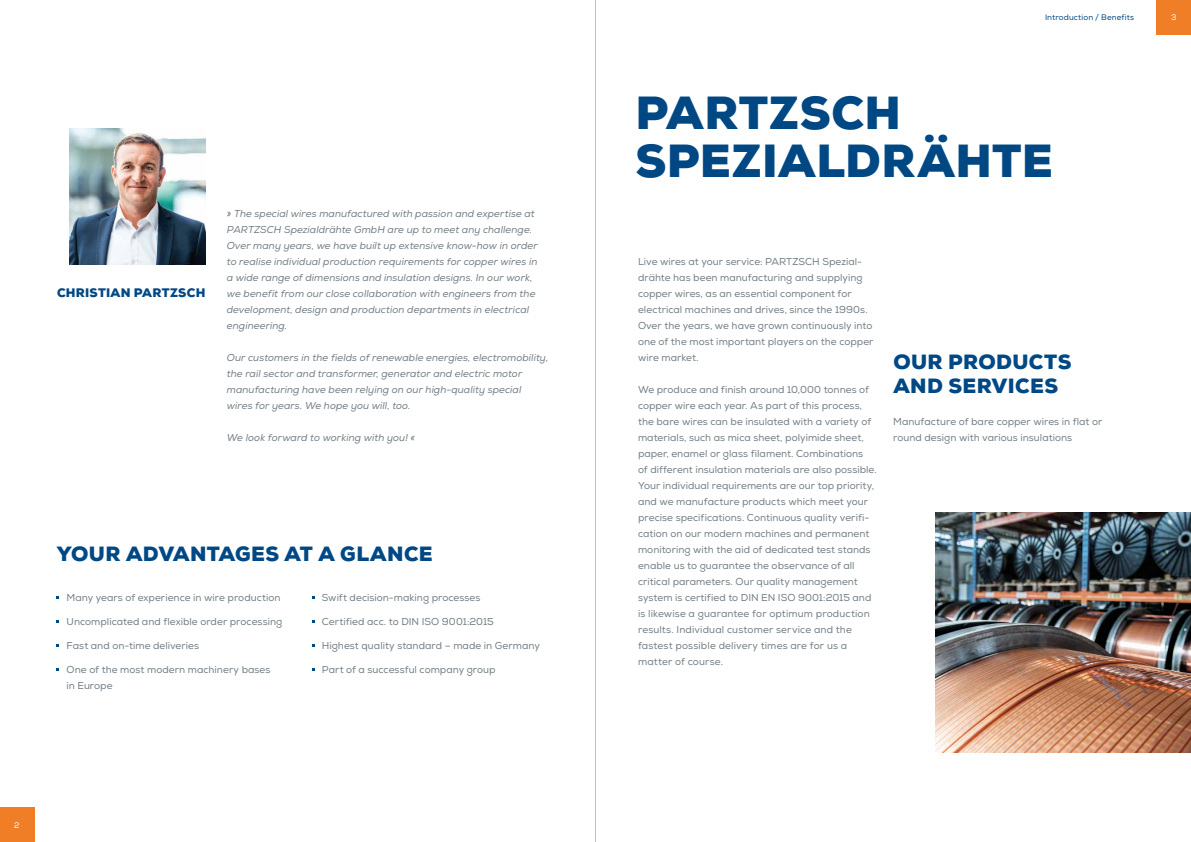
<style>
.page{position:relative;width:1191px;height:842px;background:#fff}
.page>*{position:absolute;margin:0;border:0;box-sizing:border-box;transform-origin:0 0}
.t1{font:900 45px/48px "Nexa";letter-spacing:.01em;color:#004884}
.t2{font:900 20px/24px "Nexa";letter-spacing:.02em;color:#004884}
.t3{font:900 12px "Nexa";letter-spacing:.02em;color:#004884}
.t4{font:10px/16px "Nexa";letter-spacing:.005em;color:#717e86}
.t5{font:italic 10px/16px "Nexa";letter-spacing:.005em;color:#717e86}
.t6{font:8px "Nexa";letter-spacing:.015em;color:#004884}
.t7{font:8px "Nexa";color:#fff}
</style>
<div class="page">
<div style="left:0;top:808px;width:34px;height:34px;background:#ef7e26"></div>
<div style="left:1157px;top:0;width:34px;height:34px;background:#ef7e26"></div>
<img style="left:69px;top:129px;width:137px;height:136px">
<img style="left:935px;top:513px;width:256px;height:240px">
<hr style="left:595px;top:0;width:1px;height:842px;background:#717e86">
<p class="t3" style="left:57px;top:284px;width:150px">CHRISTIAN PARTZSCH</p>
<p class="t5" style="left:227px;top:205px;width:312px">» The special wires manufactured with passion and expertise at PARTZSCH Spezialdrähte GmbH are up to meet any challenge.<br>Over many years, we have built up extensive know-how in order to realise individual production requirements for copper wires in a wide range of dimensions and insulation designs. In our work, we benefit from our close collaboration with engineers from the development, design and production departments in electrical engineering.</p>
<p class="t5" style="left:227px;top:349px;width:323px">Our customers in the fields of renewable energies, electromobility, the rail sector and transformer, generator and electric motor manufacturing have been relying on our high-quality special wires for years. We hope you will, too.</p>
<p class="t5" style="left:227px;top:429px;width:190px">We look forward to working with you! «</p>
<h2 class="t2" style="left:57px;top:542px;width:377px">YOUR ADVANTAGES AT A GLANCE</h2>
<p class="t4" style="left:67px;top:589px;width:215px">Many years of experience in wire production</p>
<p class="t4" style="left:67px;top:613px;width:217px">Uncomplicated and flexible order processing</p>
<p class="t4" style="left:67px;top:637px;width:134px">Fast and on-time deliveries</p>
<p class="t4" style="left:67px;top:661px;width:205px">One of the most modern machinery bases in Europe</p>
<p class="t4" style="left:322px;top:589px;width:160px">Swift decision-making processes</p>
<p class="t4" style="left:322px;top:613px;width:173px">Certified acc. to DIN ISO 9001:2015</p>
<p class="t4" style="left:322px;top:637px;width:219px">Highest quality standard – made in Germany</p>
<p class="t4" style="left:322px;top:661px;width:175px">Part of a successful company group</p>
<p class="t7" style="left:14px;top:820px;width:7px">2</p>
<p class="t6" style="left:1045px;top:12px;width:91px">Introduction / Benefits</p>
<h1 class="t1" style="left:635px;top:89px;width:419px">PARTZSCH<br>SPEZIALDRÄHTE</h1>
<p class="t4" style="left:638px;top:253px;width:237px">Live wires at your service: PARTZSCH Spezial&shy;drähte has been manufacturing and supplying copper wires, as an essential component for electrical machines and drives, since the 1990s.<br>Over the years, we have grown continuously into one of the most important players on the copper wire market.</p>
<p class="t4" style="left:638px;top:381px;width:240px">We produce and finish around 10,000 tonnes of copper wire each year. As part of this process, the bare wires can be insulated with a variety of materials, such as mica sheet, polyimide sheet, paper, enamel or glass filament. Combinations<br>of different insulation materials are also possible.<br>Your individual requirements are our top priority, and we manufacture products which meet your precise specifications. Continuous quality verifi&shy;cation on our modern machines and permanent monitoring with the aid of dedicated test stands enable us to guarantee the observance of all critical parameters. Our quality management system is certified to DIN EN ISO 9001:2015 and is likewise a guarantee for optimum production results. Individual customer service and the fastest possible delivery times are for us a matter of course.</p>
<h2 class="t2" style="left:893px;top:350px;width:179px">OUR PRODUCTS<br>AND SERVICES</h2>
<p class="t4" style="left:893px;top:413px;width:211px">Manufacture of bare copper wires in flat or round design with various insulations</p>
<p class="t7" style="left:1171px;top:12px;width:7px">3</p>
</div>
